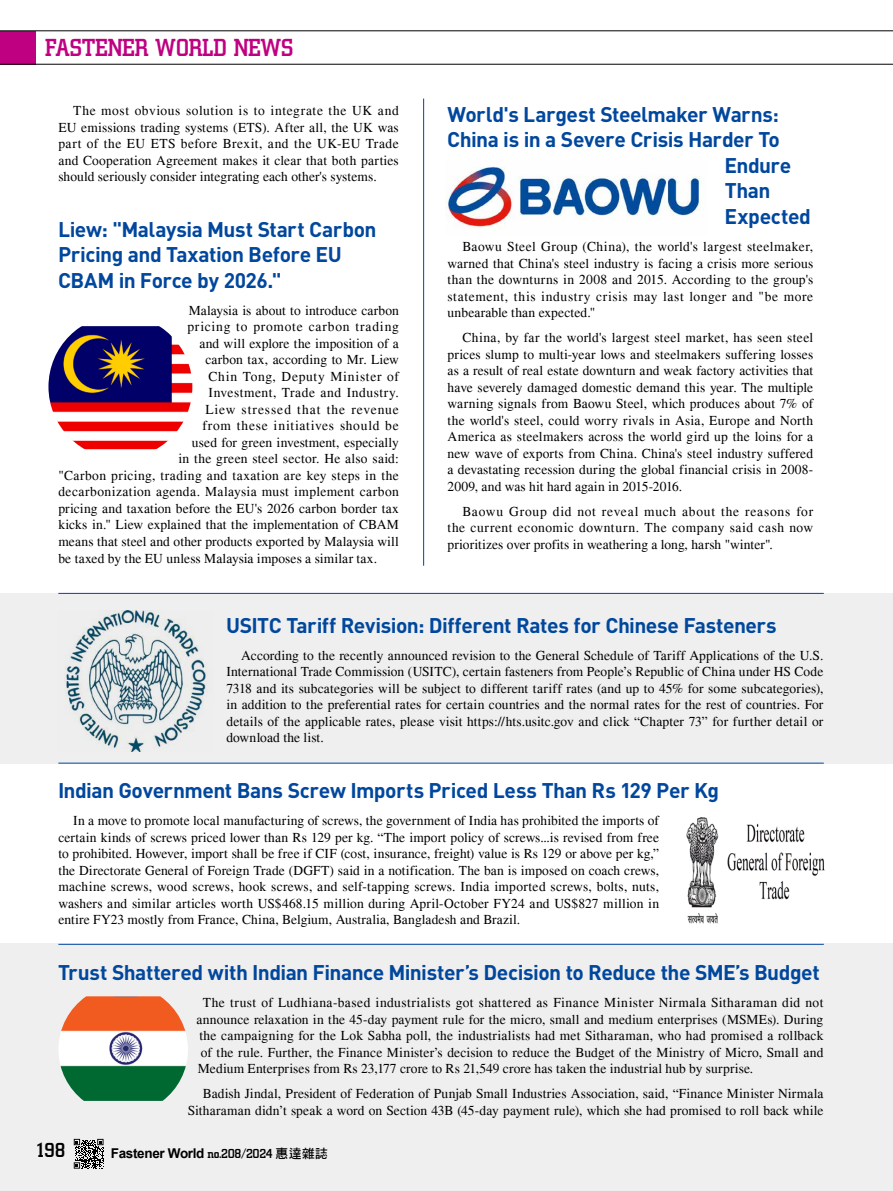
<style>
.page{position:relative;width:893px;height:1191px;background:#fff}
.page>*{position:absolute;margin:0;border:0;box-sizing:border-box;transform-origin:0 0}
.t1{font:500 25.5px "City D";letter-spacing:-.025em;color:#be0081}
.t2{font:700 21px/25.5px "DIN Pro";letter-spacing:-.025em;color:#00479d}
.t3{font:500 21px "City D";color:#000}
.t4{font:13.5px/16.5px "Times";letter-spacing:.015em;color:#000;text-align:justify}
.t5{font:13.5px "Times";letter-spacing:.035em;color:#000}
.t6{font:13.5px "Times";letter-spacing:.06em;color:#000}
.t7{font:700 13.5px "Arial";letter-spacing:-.025em;color:#000}
.t8{font:13.5px "Times";letter-spacing:.04em;color:#000}
.t9{font:13.5px "Times";letter-spacing:.055em;color:#000}
.t10{font:13.5px "Times";letter-spacing:.065em;color:#000}
.t11{font:13.5px "Times";letter-spacing:.05em;color:#000}
.s1{font-family:"City D";font-weight:500}
.s2{font-family:"DF Hei Std W7";font-weight:400;font-size:12.75px}
</style>
<div class="page">
<div style="left:0;top:593px;width:893px;height:170px;background:#efefef"></div>
<div style="left:0;top:944px;width:893px;height:247px;background:#efefef"></div>
<div style="left:0;top:31px;width:36px;height:33px;background:#be0081"></div>
<hr style="left:0;top:64px;width:893px;height:1px;background:#000">
<hr style="left:0;top:31px;width:893px;height:1px;background:#000">
<svg style="left:74px;top:1138px;width:30px;height:30px"></svg>
<img style="left:65px;top:610px;width:144px;height:141px">
<img style="left:686px;top:817px;width:139px;height:107px">
<img style="left:59px;top:996px;width:129px;height:105px">
<hr style="left:58px;top:593px;width:766px;height:1px;background:#00479d">
<hr style="left:58px;top:762px;width:766px;height:1px;background:#00479d">
<hr style="left:58px;top:944px;width:766px;height:1px;background:#00479d">
<hr style="left:423px;top:99px;width:1px;height:467px;background:#00479d">
<img style="left:48px;top:315px;width:144px;height:144px;border-radius:72px">
<img style="left:445px;top:166px;width:259px;height:61px">
<h1 class="t1" style="left:45px;top:34px;width:250px">FASTENER WORLD NEWS</h1>
<p class="t4" style="left:58px;top:102px;width:342px;text-indent:15px">The most obvious solution is to integrate the UK and EU emissions trading systems (ETS). After all, the UK was part of the EU ETS before Brexit, and the UK-EU Trade and Cooperation Agreement makes it clear that both parties should seriously consider integrating each other's systems.</p>
<h2 class="t2" style="left:58px;top:215px;width:320px">Liew: "Malaysia Must Start Carbon<br>Pricing and Taxation Before EU<br>CBAM in Force by 2026."</h2>
<p class="t4" style="left:189px;top:302px;width:212px">Malaysia is about to introduce carbon</p>
<p class="t6" style="left:187px;top:319px;width:213px">pricing to promote carbon trading</p>
<p class="t4" style="left:199px;top:335px;width:201px">and will explore the imposition of a</p>
<p class="t4" style="left:205px;top:351px;width:195px">carbon tax, according to Mr. Liew</p>
<p class="t11" style="left:208px;top:368px;width:192px">Chin Tong, Deputy Minister of</p>
<p class="t8" style="left:208px;top:385px;width:192px">Investment, Trade and Industry.</p>
<p class="t10" style="left:205px;top:401px;width:195px">Liew stressed that the revenue</p>
<p class="t9" style="left:202px;top:418px;width:198px">from these initiatives should be</p>
<p class="t4" style="left:192px;top:434px;width:208px">used for green investment, especially</p>
<p class="t4" style="left:178px;top:450px;width:222px">in the green steel sector. He also said:</p>
<p class="t4" style="left:58px;top:467px;width:342px">"Carbon pricing, trading and taxation are key steps in the</p>
<p class="t4" style="left:58px;top:483px;width:342px">decarbonization agenda. Malaysia must implement carbon</p>
<p class="t4" style="left:58px;top:500px;width:342px">pricing and taxation before the EU's 2026 carbon border tax</p>
<p class="t4" style="left:58px;top:516px;width:342px">kicks in." Liew explained that the implementation of CBAM</p>
<p class="t4" style="left:58px;top:533px;width:342px">means that steel and other products exported by Malaysia will</p>
<p class="t4" style="left:58px;top:550px;width:320px">be taxed by the EU unless Malaysia imposes a similar tax.</p>
<h2 class="t2" style="left:447px;top:101px;width:333px">World's Largest Steelmaker Warns:</h2>
<h2 class="t2" style="left:447px;top:126px;width:334px">China is in a Severe Crisis Harder To</h2>
<h2 class="t2" style="left:724px;top:152px;width:68px">Endure</h2>
<h2 class="t2" style="left:725px;top:177px;width:47px">Than</h2>
<h2 class="t2" style="left:724px;top:203px;width:88px">Expected</h2>
<p class="t4" style="left:448px;top:238px;width:367px;text-indent:15px">Baowu Steel Group (China), the world's largest steelmaker, warned that China's steel industry is facing a crisis more serious than the downturns in 2008 and 2015. According to the group's statement, this industry crisis may last longer and "be more unbearable than expected."</p>
<p class="t4" style="left:448px;top:329px;width:367px;text-indent:15px">China, by far the world's largest steel market, has seen steel prices slump to multi-year lows and steelmakers suffering losses as a result of real estate downturn and weak factory activities that have severely damaged domestic demand this year. The multiple warning signals from Baowu Steel, which produces about 7% of the world's steel, could worry rivals in Asia, Europe and North America as steelmakers across the world gird up the loins for a new wave of exports from China. China's steel industry suffered a devastating recession during the global financial crisis in 2008- 2009, and was hit hard again in 2015-2016.</p>
<p class="t4" style="left:448px;top:503px;width:367px;text-indent:15px">Baowu Group did not reveal much about the reasons for the current economic downturn. The company said cash now prioritizes over profits in weathering a long, harsh "winter".</p>
<h2 class="t2" style="left:226px;top:611px;width:552px">USITC Tariff Revision: Different Rates for Chinese Fasteners</h2>
<p class="t4" style="left:226px;top:647px;width:599px;text-indent:15px">According to the recently announced revision to the General Schedule of Tariff Applications of the U.S.<br>International Trade Commission (USITC), certain fasteners from People’s Republic of China under HS Code 7318 and its subcategories will be subject to different tariff rates (and up to 45% for some subcategories), in addition to the preferential rates for certain countries and the normal rates for the rest of countries. For details of the applicable rates, please visit https://hts.usitc.gov and click “Chapter 73” for further detail or download the list.</p>
<h2 class="t2" style="left:58px;top:776px;width:663px">Indian Government Bans Screw Imports Priced Less Than Rs 129 Per Kg</h2>
<p class="t4" style="left:58px;top:812px;width:602px;text-indent:15px">In a move to promote local manufacturing of screws, the government of India has prohibited the imports of certain kinds of screws priced lower than Rs 129 per kg. “The import policy of screws...is revised from free to prohibited. However, import shall be free if CIF (cost, insurance, freight) value is Rs 129 or above per kg,” the Directorate General of Foreign Trade (DGFT) said in a notification. The ban is imposed on coach crews, machine screws, wood screws, hook screws, and self-tapping screws. India imported screws, bolts, nuts, washers and similar articles worth US$468.15 million during April-October FY24 and US$827 million in entire FY23 mostly from France, China, Belgium, Australia, Bangladesh and Brazil.</p>
<h2 class="t2" style="left:58px;top:958px;width:763px">Trust Shattered with Indian Finance Minister’s Decision to Reduce the SME’s Budget</h2>
<p class="t5" style="left:203px;top:994px;width:622px">The trust of Ludhiana-based industrialists got shattered as Finance Minister Nirmala Sitharaman did not</p>
<p class="t4" style="left:196px;top:1010px;width:628px">announce relaxation in the 45-day payment rule for the micro, small and medium enterprises (MSMEs). During</p>
<p class="t4" style="left:199px;top:1027px;width:625px">the campaigning for the Lok Sabha poll, the industrialists had met Sitharaman, who had promised a rollback</p>
<p class="t4" style="left:201px;top:1043px;width:624px">of the rule. Further, the Finance Minister’s decision to reduce the Budget of the Ministry of Micro, Small and</p>
<p class="t4" style="left:198px;top:1060px;width:557px">Medium Enterprises from Rs 23,177 crore to Rs 21,549 crore has taken the industrial hub by surprise.</p>
<p class="t4" style="left:188px;top:1085px;width:637px;text-align:right">Badish Jindal, President of Federation of Punjab Small Industries Association, said, “Finance Minister Nirmala<br>Sitharaman didn’t speak a word on Section 43B (45-day payment rule), which she had promised to roll back while</p>
<h2 class="t3" style="left:37px;top:1138px;width:30px">198</h2>
<p class="t7" style="left:111px;top:1144px;width:219px">Fastener World <span class="s1">no.208/2024</span> <span class="s2">惠達雜誌</span></p>
</div>
